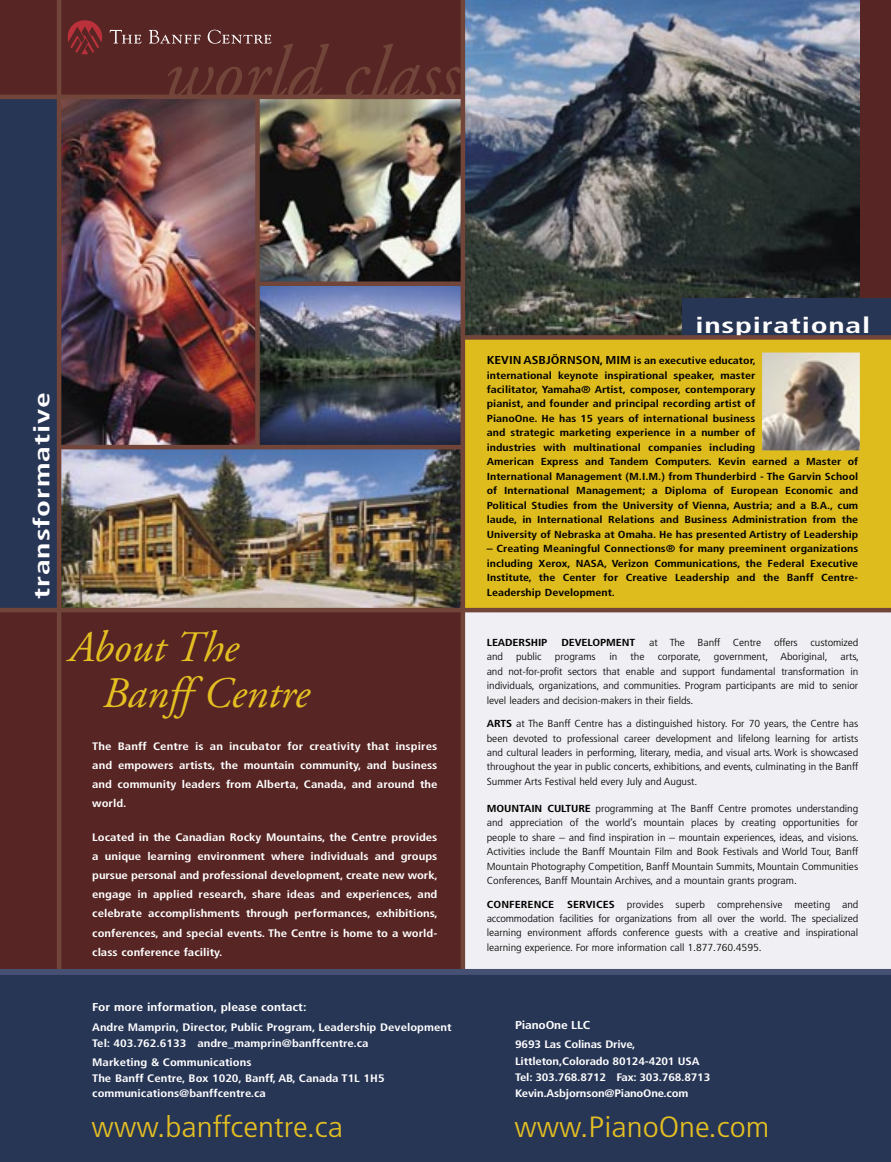
<style>
.page{position:relative;width:891px;height:1162px;background:#fff}
.page>*{position:absolute;margin:0;border:0;box-sizing:border-box;transform-origin:0 0}
.t1{font:italic 75.15px "Adobe Garamond";color:#714539}
.PB_subheads{font:italic 43.5px "Adobe Garamond";color:#e4bf22}
.PB_body_text_-_list{font:300 condensed 29.4px "Frutiger";color:#e4bf22;scale:1.18 1}
.highlights{font:700 condensed 22.05px "Frutiger";letter-spacing:.025em;color:#fff;scale:1.43 1}
.t2{font:700 condensed 11.55px "Frutiger";color:#fff;scale:1.18 1}
.t3{font:700 condensed 10.8px/19.2px "Frutiger";color:#fff;scale:1.18 1}
.t4{font:300 condensed 10.2px/14.4px "Frutiger";letter-spacing:-.005em;color:#000;text-align:justify;scale:1.18 1}
.heading_1{font:700 condensed 10.2px/14.4px "Frutiger";color:#000;scale:1.18 1}
.s1{font-size:11.4px}
.s2{font-weight:700}
</style>
<div class="page">
<div style="left:0;top:0;width:891px;height:990px;background:#572523"></div>
<div style="left:463px;top:336px;width:428px;height:273px;background:#debc1d"></div>
<div style="left:464px;top:609px;width:427px;height:397px;background:#f0f0f4"></div>
<div style="left:0;top:972px;width:891px;height:189px;background:#283656"></div>
<img style="left:61px;top:99px;width:194px;height:346px">
<img style="left:260px;top:99px;width:201px;height:182px">
<img style="left:260px;top:286px;width:201px;height:159px">
<img style="left:61px;top:449px;width:400px;height:158px">
<img style="left:465px;top:0;width:394px;height:335px">
<div style="left:682px;top:298px;width:209px;height:37px;background:#283656"></div>
<div style="left:0;top:98px;width:58px;height:509px;background:#283656"></div>
<div style="left:255px;top:97px;width:5px;height:349px;background:#714539"></div>
<div style="left:256px;top:281px;width:207px;height:5px;background:#714539"></div>
<hr style="left:59px;top:445px;width:405px;height:4px;background:#714539">
<div style="left:0;top:607px;width:891px;height:5px;background:#714539"></div>
<hr style="left:0;top:95px;width:461px;height:4px;background:#714539">
<hr style="left:57px;top:0;width:4px;height:971px;background:#714539">
<hr style="left:461px;top:0;width:4px;height:971px;background:#714539">
<div style="left:0;top:968px;width:891px;height:6px;background:#455072"></div>
<svg style="left:465px;top:335px;width:426px;height:4px;background:#6d4439"></svg>
<svg style="left:110px;top:30px;width:32px;height:13px"></svg>
<svg style="left:149px;top:30px;width:51px;height:14px"></svg>
<svg style="left:208px;top:30px;width:64px;height:14px"></svg>
<svg style="left:68px;top:20px;width:34px;height:34px"></svg>
<img style="left:762px;top:352px;width:98px;height:98px">
<p class="t1" style="left:163px;top:33px;width:297px">world class</p>
<p class="highlights" style="left:29px;top:598px;width:146px;rotate:-90deg">transformative</p>
<p class="PB_subheads" style="left:69px;top:624px;width:171px">About The</p>
<p class="PB_subheads" style="left:103px;top:669px;width:208px">Banff Centre</p>
<p class="t3" style="left:92px;top:736px;width:294px;text-align:justify">The Banff Centre is an incubator for creativity that inspires and empowers artists, the mountain community, and business and community leaders from Alberta, Canada, and around the world.</p>
<p class="t3" style="left:92px;top:826px;width:294px;text-align:justify">Located in the Canadian Rocky Mountains, the Centre provides a unique learning environment where individuals and groups pursue personal and professional development, create new work, engage in applied research, share ideas and experiences, and celebrate accomplishments through performances, exhibitions, conferences, and special events. The Centre is home to a world&shy;class conference facility.</p>
<p class="t2" style="left:92px;top:999px;width:183px">For more information, please contact:</p>
<p class="t3" style="left:92px;top:1018px;width:306px;line-height:16.5px">Andre Mamprin, Director, Public Program, Leadership Development<br>Tel: 403.762.6133 andre_mamprin@banffcentre.ca</p>
<p class="t3" style="left:92px;top:1054px;width:249px;line-height:15.6px">Marketing &amp; Communications<br>The Banff Centre, Box 1020, Banff, AB, Canada T1L 1H5 communications@banffcentre.ca</p>
<p class="PB_body_text_-_list" style="left:92px;top:1109px;width:214px">www.banffcentre.ca</p>
<p class="highlights" style="left:695px;top:312px;width:124px">inspirational</p>
<p class="heading_1" style="left:487px;top:353px;width:316px"><span class="s1">KEVIN ASBJÖRNSON, MIM</span> is an executive educator,<br>international keynote inspirational speaker, master<br>facilitator, Yamaha® Artist, composer, contemporary<br>pianist, and founder and principal recording artist of<br>PianoOne. He has 15 years of international business<br>and strategic marketing experience in a number of<br>industries with multinational companies including<br>American Express and Tandem Computers. Kevin earned a Master of International Management (M.I.M.) from Thunderbird - The Garvin School of International Management; a Diploma of European Economic and Political Studies from the University of Vienna, Austria; and a B.A., cum laude, in International Relations and Business Administration from the University of Nebraska at Omaha. He has presented Artistry of Leadership</p>
<p class="heading_1" style="left:487px;top:541px;width:316px;text-align:justify">– Creating Meaningful Connections® for many preeminent organizations including Xerox, NASA, Verizon Communications, the Federal Executive Institute, the Center for Creative Leadership and the Banff Centre-Leadership Development.</p>
<p class="heading_1" style="left:487px;top:634px;width:53px">LEADERSHIP</p>
<p class="heading_1" style="left:561px;top:634px;width:64px">DEVELOPMENT</p>
<p class="t4" style="left:649px;top:635px;width:179px">at The Banff Centre offers customized</p>
<p class="t4" style="left:487px;top:649px;width:15px">and</p>
<p class="t4" style="left:516px;top:649px;width:23px">public</p>
<p class="t4" style="left:555px;top:649px;width:36px">programs</p>
<p class="t4" style="left:609px;top:649px;width:8px">in</p>
<p class="t4" style="left:630px;top:649px;width:13px">the</p>
<p class="t4" style="left:658px;top:649px;width:38px">corporate,</p>
<p class="t4" style="left:714px;top:649px;width:98px">government, Aboriginal,</p>
<p class="t4" style="left:487px;top:649px;width:317px;text-indent:354px">arts, and not-for-profit sectors that enable and support fundamental transformation in individuals, organizations, and communities. Program participants are mid to senior level leaders and decision-makers in their fields.</p>
<p class="t4" style="left:487px;top:716px;width:316px"><span class="s2">ARTS</span> at The Banff Centre has a distinguished history. For 70 years, the Centre has been devoted to professional career development and lifelong learning for artists and cultural leaders in performing, literary, media, and visual arts. Work is showcased throughout the year in public concerts, exhibitions, and events, culminating in the Banff Summer Arts Festival held every July and August.</p>
<p class="t4" style="left:487px;top:800px;width:317px"><span class="s2">MOUNTAIN CULTURE</span> programming at The Banff Centre promotes understanding and appreciation of the world’s mountain places by creating opportunities for people to share – and find inspiration in – mountain experiences, ideas, and visions.<br>Activities include the Banff Mountain Film and Book Festivals and World Tour, Banff Mountain Photography Competition, Banff Mountain Summits, Mountain Communities Conferences, Banff Mountain Archives, and a mountain grants program.</p>
<p class="heading_1" style="left:487px;top:896px;width:59px">CONFERENCE</p>
<p class="t4" style="left:487px;top:896px;width:316px;text-indent:80px"><span class="s2">SERVICES</span> provides superb comprehensive meeting and accommodation facilities for organizations from all over the world. The specialized learning environment affords conference guests with a creative and inspirational learning experience. For more information call 1.877.760.4595.</p>
<p class="t2" style="left:515px;top:1017px;width:65px">PianoOne LLC</p>
<p class="t3" style="left:515px;top:1036px;width:167px;line-height:16px">9693 Las Colinas Drive, Littleton,Colorado 80124-4201 USA Tel: 303.768.8712 Fax: 303.768.8713<br>Kevin.Asbjornson@PianoOne.com</p>
<p class="PB_body_text_-_list" style="left:514px;top:1109px;width:217px">www.PianoOne.com</p>
</div>
